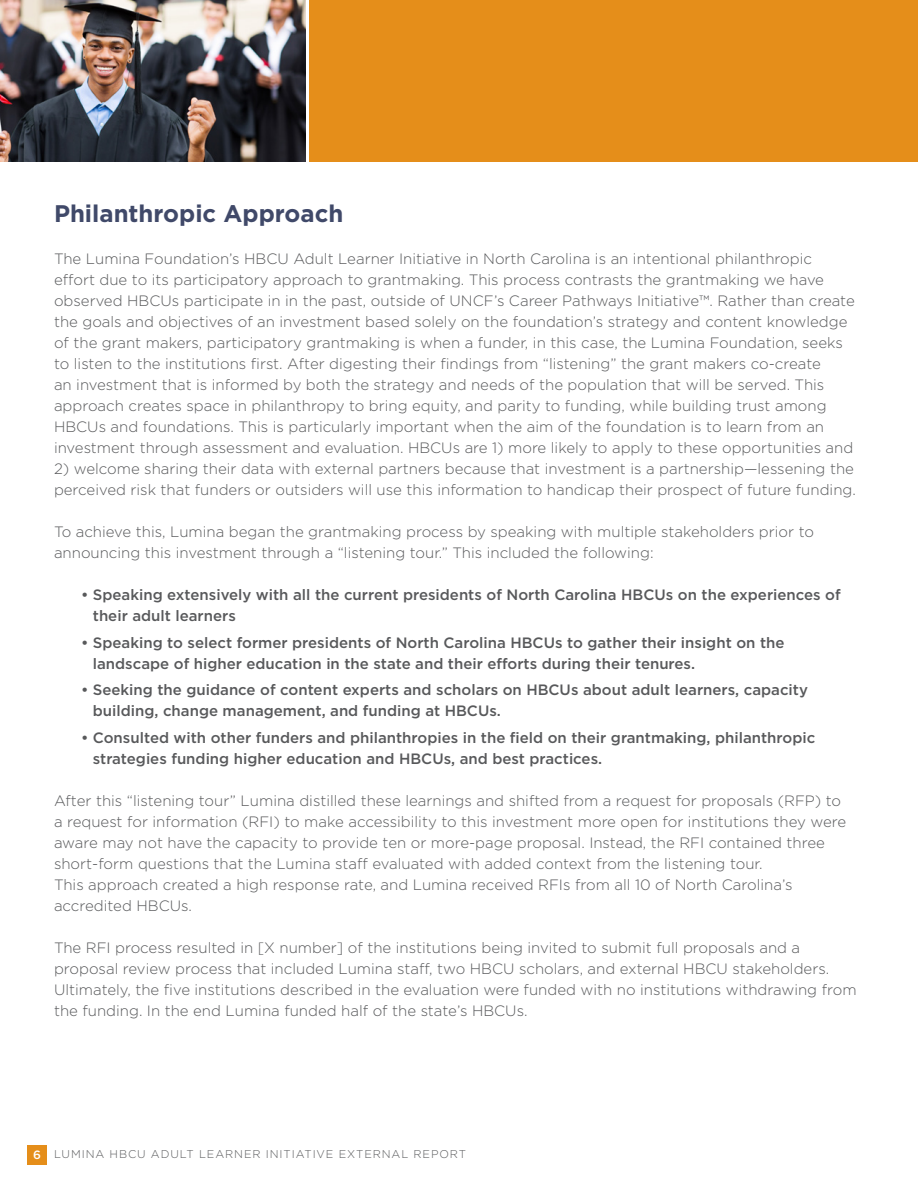
<style>
.page{position:relative;width:918px;height:1188px;background:#fff}
.page>*{position:absolute;margin:0;border:0;box-sizing:border-box;transform-origin:0 0}
.t1{font:700 24px "Gotham";color:#404969}
.t2{font:300 15px/21px "Gotham";color:#58595b}
.t3{font:500 15px/21px "Gotham";color:#58595b}
.t4{font:300 11.25px "Gotham";letter-spacing:.08em;color:#58595b}
.s1{font-weight:500;font-size:12px;color:#fff}
</style>
<div class="page">
<div style="left:309px;top:0;width:609px;height:162px;background:#e58e1a"></div>
<img style="left:0;top:0;width:305px;height:162px">
<div style="left:27px;top:1145px;width:20px;height:20px;background:#e58e1a"></div>
<h1 class="t1" style="left:54px;top:200px;width:291px">Philanthropic Approach</h1>
<p class="t2" style="left:54px;top:248px;width:802px">The Lumina Foundation’s HBCU Adult Learner Initiative in North Carolina is an intentional philanthropic effort due to its participatory approach to grantmaking. This process contrasts the grantmaking we have observed HBCUs participate in in the past, outside of UNCF’s Career Pathways Initiative™. Rather than create the goals and objectives of an investment based solely on the foundation’s strategy and content knowledge of the grant makers, participatory grantmaking is when a funder, in this case, the Lumina Foundation, seeks to listen to the institutions first. After digesting their findings from “listening” the grant makers co-create<br>an investment that is informed by both the strategy and needs of the population that will be served. This approach creates space in philanthropy to bring equity, and parity to funding, while building trust among HBCUs and foundations. This is particularly important when the aim of the foundation is to learn from an investment through assessment and evaluation. HBCUs are 1) more likely to apply to these opportunities and</p>
<p class="t2" style="left:54px;top:458px;width:803px">2) welcome sharing their data with external partners because that investment is a partnership—lessening the perceived risk that funders or outsiders will use this information to handicap their prospect of future funding.</p>
<p class="t2" style="left:54px;top:521px;width:762px">To achieve this, Lumina began the grantmaking process by speaking with multiple stakeholders prior to announcing this investment through a “listening tour.” This included the following:</p>
<p class="t3" style="left:93px;top:584px;width:749px;text-indent:-12px">• Speaking extensively with all the current presidents of North Carolina HBCUs on the experiences of their adult learners</p>
<p class="t3" style="left:93px;top:632px;width:693px;text-indent:-12px">• Speaking to select former presidents of North Carolina HBCUs to gather their insight on the landscape of higher education in the state and their efforts during their tenures.</p>
<p class="t3" style="left:93px;top:679px;width:717px;text-indent:-12px">• Seeking the guidance of content experts and scholars on HBCUs about adult learners, capacity building, change management, and funding at HBCUs.</p>
<p class="t3" style="left:93px;top:727px;width:724px;text-indent:-12px">• Consulted with other funders and philanthropies in the field on their grantmaking, philanthropic strategies funding higher education and HBCUs, and best practices.</p>
<p class="t2" style="left:54px;top:790px;width:794px">After this “listening tour” Lumina distilled these learnings and shifted from a request for proposals (RFP) to a request for information (RFI) to make accessibility to this investment more open for institutions they were aware may not have the capacity to provide ten or more-page proposal. Instead, the RFI contained three short-form questions that the Lumina staff evaluated with added context from the listening tour.<br>This approach created a high response rate, and Lumina received RFIs from all 10 of North Carolina’s accredited HBCUs.</p>
<p class="t2" style="left:54px;top:937px;width:804px">The RFI process resulted in [X number] of the institutions being invited to submit full proposals and a proposal review process that included Lumina staff, two HBCU scholars, and external HBCU stakeholders.<br>Ultimately, the five institutions described in the evaluation were funded with no institutions withdrawing from the funding. In the end Lumina funded half of the state’s HBCUs.</p>
<p class="t4" style="left:33px;top:1148px;width:435px"><span class="s1">6</span> LUMINA HBCU ADULT LEARNER INITIATIVE EXTERNAL REPORT</p>
</div>
